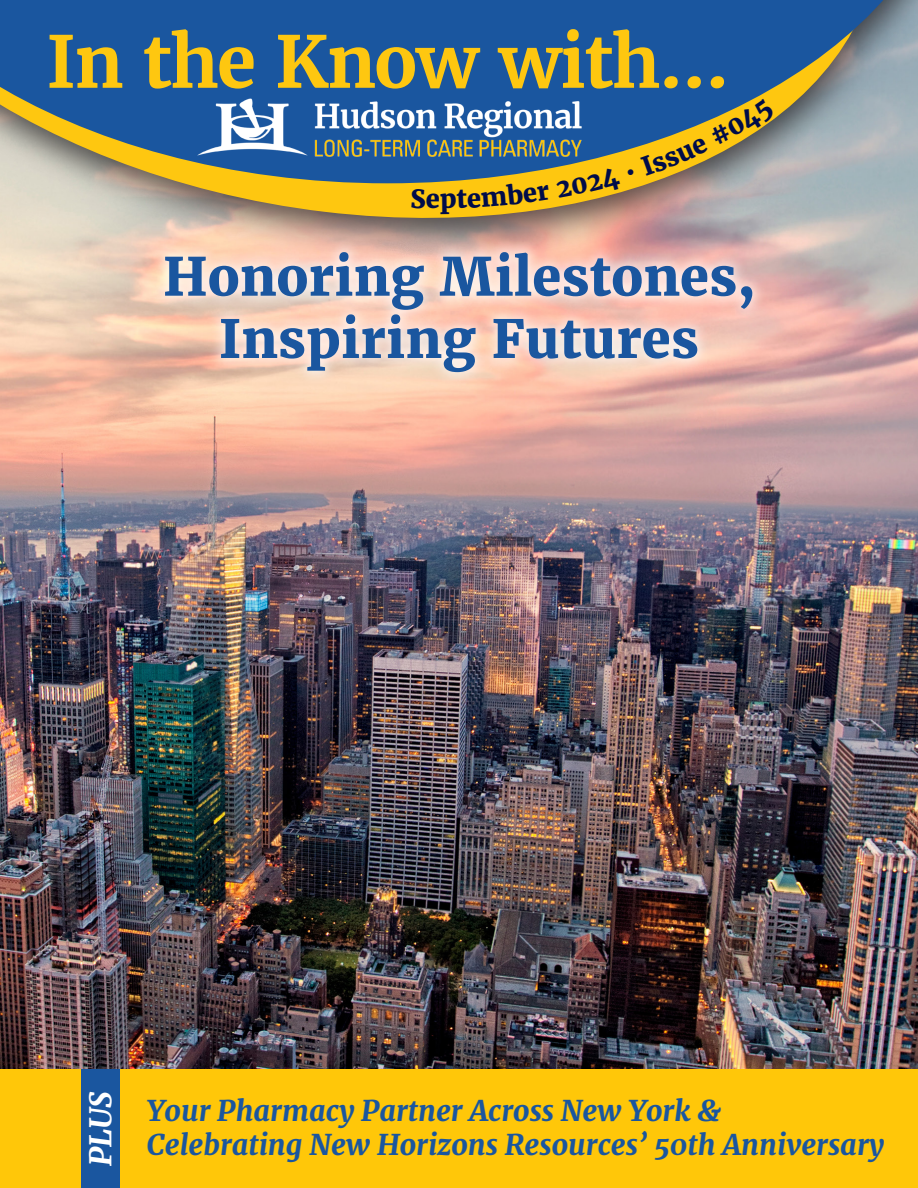
<style>
.page{position:relative;width:918px;height:1188px;background:#fff}
.page>*{position:absolute;margin:0;border:0;box-sizing:border-box;transform-origin:0 0}
.t1{font:700 71.25px "Merriweather";letter-spacing:-.025em;color:#fec710}
.t2{font:800 52.5px/62.2px "Merriweather";color:#1a569f;text-align:center}
.t3{font:italic 800 29.85px "Merriweather";color:#fff}
.t4{font:italic 800 28.5px/34.2px "Merriweather";color:#1a569f}
.t5{font:800 25.5px "Merriweather";color:#000c49}
</style>
<div class="page">
<img style="left:0;top:262px;width:918px;height:807px">
<div style="left:0;top:0;width:918px;height:262px;background:#231f20;opacity:.75"></div>
<svg style="left:0;top:183px;width:885px;height:65px;background:#c5b090"></svg>
<svg style="left:0;top:0;width:918px;height:183px;background:#446d97"></svg>
<div style="left:0;top:1069px;width:918px;height:119px;background:#ffc709"></div>
<div style="left:81px;top:1069px;width:38px;height:119px;background:#1a569f"></div>
<img style="left:194px;top:94px;width:391px;height:70px">
<div style="left:151px;top:238px;width:616px;height:149px;background:#fff;opacity:.75"></div>
<svg style="left:412px;top:189px;width:14px;height:19px"></svg>
<div style="left:440px;top:182px;width:110px;height:32px;background:#fec710"></div>
<div style="left:556px;top:167px;width:65px;height:31px;background:#fec710"></div>
<svg style="left:627px;top:168px;width:7px;height:7px"></svg>
<svg style="left:640px;top:98px;width:136px;height:78px;background:#9c9557"></svg>
<p class="t1" style="left:46px;top:17px;width:685px">In the Know with...</p>
<p class="t5" style="left:426px;top:182px;width:16px">e</p>
<p class="t2" style="left:163px;top:245px;width:593px">Honoring Milestones,<br>Inspiring Futures</p>
<p class="t3" style="left:82px;top:1166px;width:77px;rotate:-90deg">PLUS</p>
<p class="t4" style="left:147px;top:1094px;width:739px">Your Pharmacy Partner Across New York &amp;<br>Celebrating New Horizons Resources’ 50th Anniversary</p>
</div>
